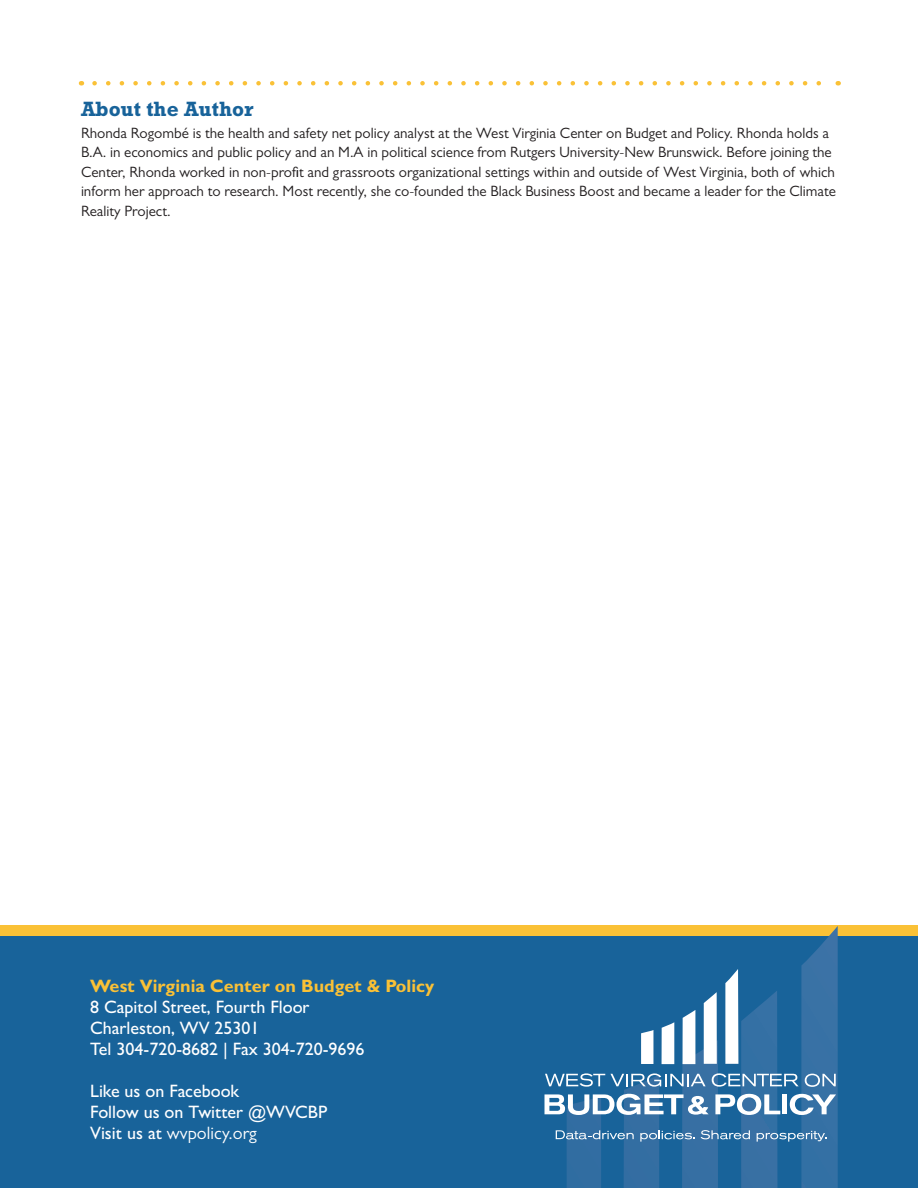
<style>
.page{position:relative;width:918px;height:1188px;background:#fff}
.page>*{position:absolute;margin:0;border:0;box-sizing:border-box;transform-origin:0 0}
.Subheads{font:700 21px "Rockwell Std";color:#18639a}
.t1{font:500 18px/21px "Gill Sans MT Pro";color:#fff}
.t2{font:700 18px "Gill Sans MT Pro";color:#fac136}
.COPY{font:15px/19.5px "Gill Sans MT Pro";color:#231f20}
.s1{font-weight:400}
</style>
<div class="page">
<div style="left:0;top:936px;width:918px;height:252px;background:#18639a"></div>
<div style="left:0;top:926px;width:918px;height:10px;background:#fac136"></div>
<svg style="left:567px;top:926px;width:271px;height:262px"></svg>
<svg style="left:545px;top:1073px;width:161px;height:14px"></svg>
<svg style="left:712px;top:1073px;width:87px;height:14px"></svg>
<svg style="left:805px;top:1074px;width:31px;height:13px"></svg>
<svg style="left:544px;top:1094px;width:165px;height:21px"></svg>
<svg style="left:715px;top:1094px;width:65px;height:21px"></svg>
<div style="left:782px;top:1094px;width:5px;height:20px;background:#fff"></div>
<svg style="left:790px;top:1094px;width:46px;height:21px"></svg>
<svg style="left:556px;top:1130px;width:78px;height:9px"></svg>
<svg style="left:640px;top:1130px;width:55px;height:12px"></svg>
<svg style="left:701px;top:1130px;width:49px;height:9px"></svg>
<svg style="left:757px;top:1131px;width:70px;height:11px"></svg>
<svg style="left:641px;top:1030px;width:12px;height:34px"></svg>
<svg style="left:662px;top:1022px;width:12px;height:42px"></svg>
<svg style="left:683px;top:1010px;width:12px;height:54px"></svg>
<svg style="left:704px;top:992px;width:13px;height:72px"></svg>
<svg style="left:725px;top:969px;width:13px;height:95px"></svg>
<svg style="left:95px;top:81px;width:726px;height:5px"></svg>
<p class="Subheads" style="left:81px;top:96px;width:174px">About the Author</p>
<p class="COPY" style="left:81px;top:123px;width:757px">Rhonda Rogombé is the health and safety net policy analyst at the West Virginia Center on Budget and Policy. Rhonda holds a B.A. in economics and public policy and an M.A in political science from Rutgers University-New Brunswick. Before joining the Center, Rhonda worked in non-profit and grassroots organizational settings within and outside of West Virginia, both of which inform her approach to research. Most recently, she co-founded the Black Business Boost and became a leader for the Climate Reality Project.</p>
<p class="t2" style="left:90px;top:974px;width:346px">West Virginia Center on Budget &amp; Policy</p>
<p class="t1" style="left:90px;top:996px;width:276px">8 Capitol Street, Fourth Floor<br>Charleston, WV 25301<br>Tel 304-720-8682 | Fax 304-720-9696</p>
<p class="t1" style="left:90px;top:1080px;width:239px">Like us on Facebook<br>Follow us on Twitter @WVCBP<br>Visit us at <span class="s1">wvpolicy.org</span></p>
</div>
